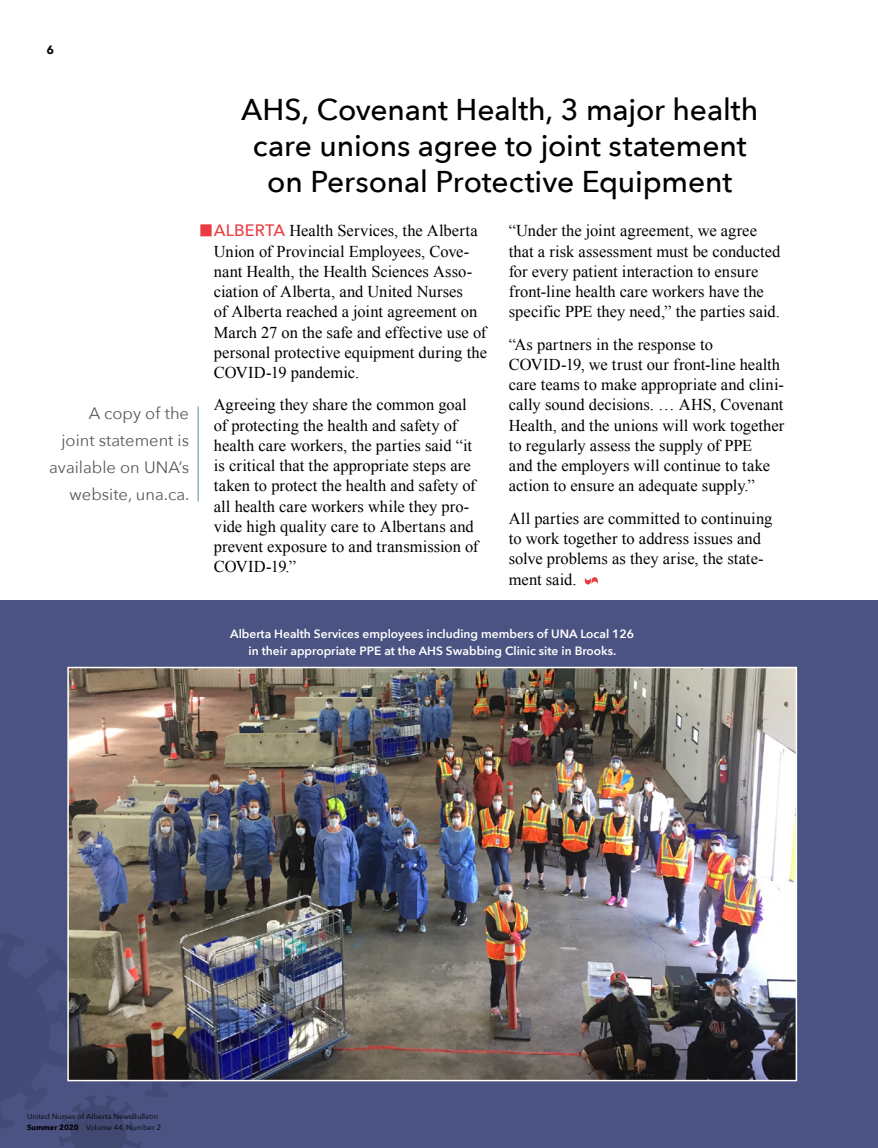
<style>
.page{position:relative;width:878px;height:1148px;background:#fff}
.page>*{position:absolute;margin:0;border:0;box-sizing:border-box;transform-origin:0 0}
.t1{font:500 30px/36px "Avenir Next";letter-spacing:-.005em;color:#000;text-align:center}
.Body{font:16.5px/20.2px "Times New Roman";color:#000}
.start{font:16.5px/20.2px "Times New Roman";color:#000}
.pull_out_-_left{font:16.5px/27px "Avenir Next";color:#58595b;text-align:right}
.t2{font:600 12px/16.5px "Avenir Next";color:#fff;text-align:center}
.t3{font:900 12px "Avenir";color:#000}
.t4{font:7.5px/10.5px "Avenir Next";color:#000}
.s1{font-family:"Avenir Next";font-weight:500;color:#e93d42}
.s2{font-weight:700}
</style>
<div class="page">
<div style="left:0;top:600px;width:878px;height:548px;background:#4b5382"></div>
<div style="left:200px;top:224px;width:12px;height:12px;background:#e93d42"></div>
<svg style="left:584px;top:577px;width:13px;height:7px"></svg>
<hr style="left:198px;top:406px;width:1px;height:95px;background:#578b9a">
<img style="left:70px;top:669px;width:724px;height:409px">
<div style="left:67px;top:666px;width:730px;height:415px;border:2px solid #fff"></div>
<p class="t3" style="left:47px;top:40px;width:9px">6</p>
<p class="pull_out_-_left" style="left:49px;top:399px;width:142px">A copy of the<br>joint statement is available on UNA’s website, una.ca.</p>
<p class="t1" style="left:241px;top:91px;width:518px">AHS, Covenant Health, 3 major health care unions agree to joint statement on Personal Protective Equipment</p>
<p class="start" style="left:214px;top:220px;width:274px"><span class="s1">ALBERTA</span> Health Services, the Alberta Union of Provincial Employees, Cove&shy;nant Health, the Health Sciences Asso&shy;ciation of Alberta, and United Nurses<br>of Alberta reached a joint agreement on March 27 on the safe and effective use of personal protective equipment during the COVID-19 pandemic.</p>
<p class="Body" style="left:214px;top:394px;width:266px">Agreeing they share the common goal of protecting the health and safety of health care workers, the parties said “it is critical that the appropriate steps are taken to protect the health and safety of all health care workers while they pro&shy;vide high quality care to Albertans and prevent exposure to and transmission of COVID-19.”</p>
<p class="Body" style="left:508px;top:220px;width:273px">“Under the joint agreement, we agree that a risk assessment must be conducted for every patient interaction to ensure front-line health care workers have the specific PPE they need,” the parties said.</p>
<p class="Body" style="left:508px;top:334px;width:277px">“As partners in the response to COVID-19, we trust our front-line health care teams to make appropriate and clini&shy;cally sound decisions. … AHS, Covenant Health, and the unions will work together to regularly assess the supply of PPE<br>and the employers will continue to take action to ensure an adequate supply.”</p>
<p class="Body" style="left:508px;top:508px;width:265px">All parties are committed to continuing to work together to address issues and solve problems as they arise, the state&shy;ment said.</p>
<p class="t2" style="left:230px;top:625px;width:405px">Alberta Health Services employees including members of UNA Local 126 in their appropriate PPE at the AHS Swabbing Clinic site in Brooks.</p>
<p class="t4" style="left:27px;top:1111px;width:135px">United Nurses of Alberta NewsBulletin<br><span class="s2">Summer 2020</span> Volume 44, Number 2</p>
</div>
